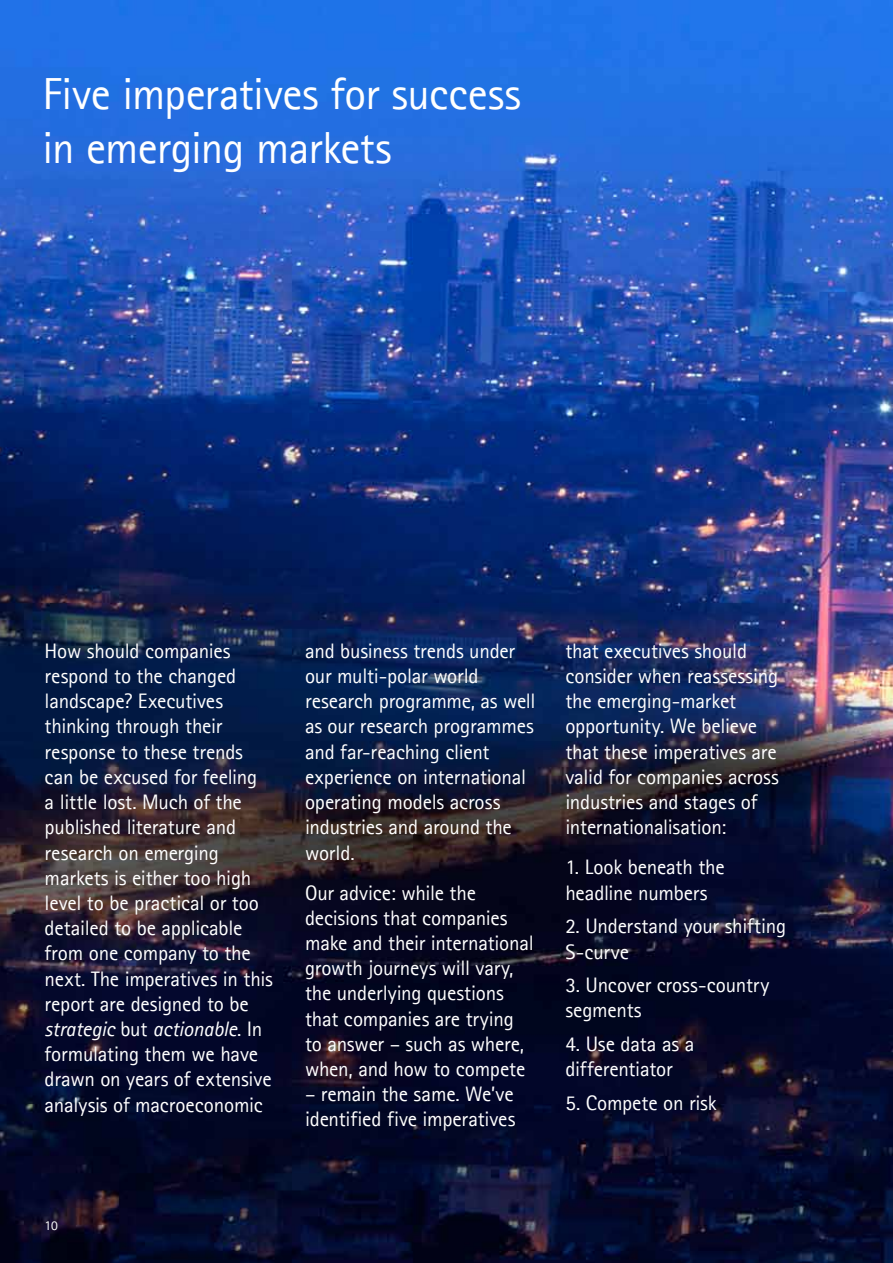
<style>
.page{position:relative;width:893px;height:1263px;background:#fff}
.page>*{position:absolute;margin:0;border:0;box-sizing:border-box;transform-origin:0 0}
.t1{font:45px/54px "Agfa Rotis Sans Serif";letter-spacing:-.01em;color:#fff}
.t2{font:21px/25.2px "Agfa Rotis Sans Serif";letter-spacing:-.01em;color:#fff}
.t3{font:13.5px "Agfa Rotis Sans Serif";color:#fff}
.s1{font-style:italic}
</style>
<div class="page">
<img style="left:0;top:0;width:893px;height:1263px">
<h1 class="t1" style="left:42px;top:66px;width:480px">Five imperatives for success in emerging markets</h1>
<p class="t2" style="left:45px;top:638px;width:230px">How should companies respond to the changed landscape? Executives thinking through their response to these trends can be excused for feeling<br>a little lost. Much of the published literature and research on emerging markets is either too high level to be practical or too detailed to be applicable from one company to the next. The imperatives in this report are designed to be <span class="s1">strategic</span> but <span class="s1">actionable</span>. In formulating them we have drawn on years of extensive analysis of macroeconomic</p>
<p class="t2" style="left:305px;top:638px;width:232px">and business trends under our multi-polar world research programme, as well as our research programmes and far-reaching client experience on international operating models across industries and around the world.</p>
<p class="t2" style="left:305px;top:879px;width:230px">Our advice: while the decisions that companies make and their international growth journeys will vary, the underlying questions that companies are trying to answer – such as where, when, and how to compete</p>
<p class="t2" style="left:305px;top:1081px;width:212px">– remain the same. We’ve identified five imperatives</p>
<p class="t2" style="left:565px;top:638px;width:215px">that executives should consider when reassessing the emerging-market opportunity. We believe that these imperatives are valid for companies across industries and stages of internationalisation:</p>
<p class="t2" style="left:565px;top:854px;width:161px">1. Look beneath the headline numbers</p>
<p class="t2" style="left:565px;top:913px;width:222px">2. Understand your shifting<br>S-curve</p>
<p class="t2" style="left:565px;top:972px;width:205px">3. Uncover cross-country segments</p>
<p class="t2" style="left:565px;top:1031px;width:131px">4. Use data as a differentiator</p>
<p class="t2" style="left:565px;top:1090px;width:153px">5. Compete on risk</p>
<p class="t3" style="left:45px;top:1217px;width:15px">10</p>
</div>
